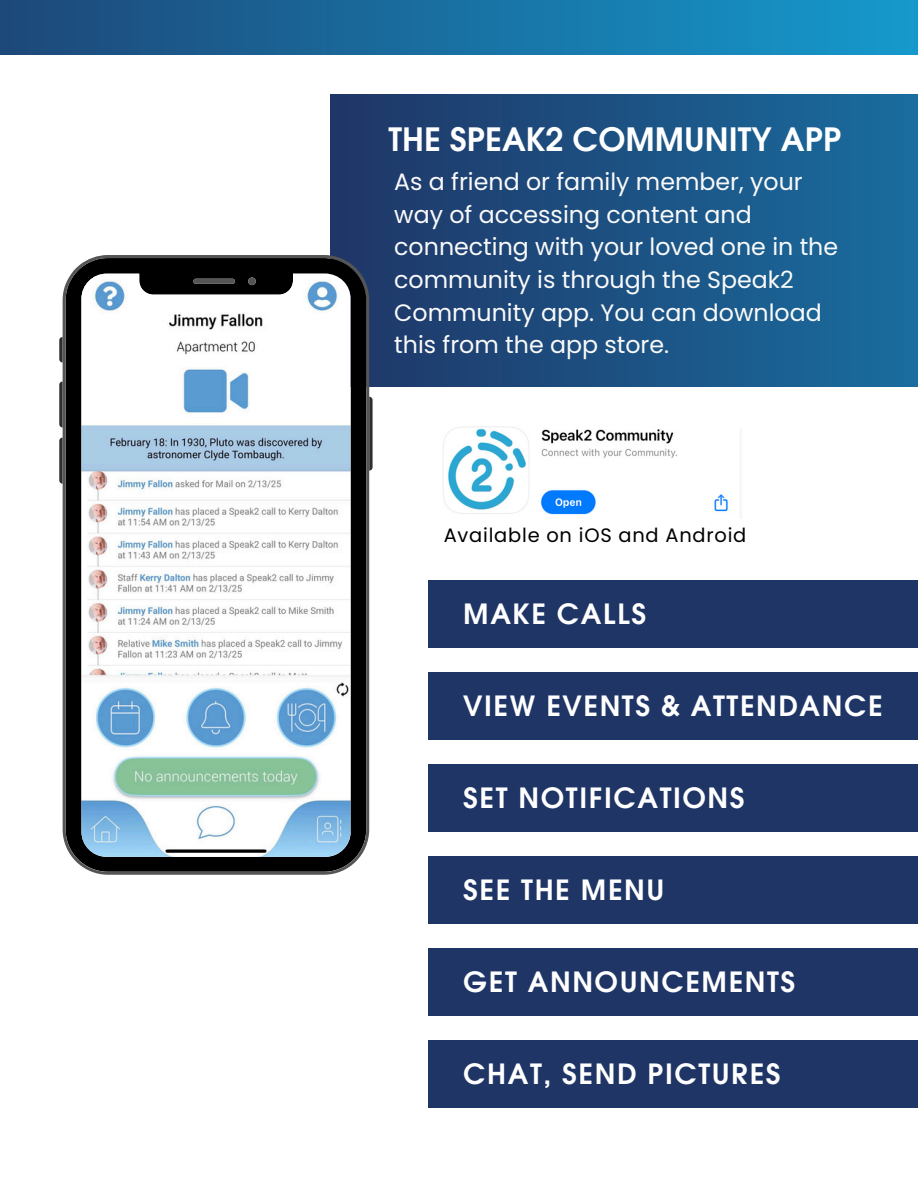
<style>
.page{position:relative;width:918px;height:1188px;background:#fff}
.page>*{position:absolute;margin:0;border:0;box-sizing:border-box;transform-origin:0 0}
.t1{font:700 32.25px "Evolventa";color:#fff}
.t2{font:700 27.9px "Evolventa";letter-spacing:.055em;color:#fff}
.t3{font:23.7px/32.7px "Poppins";color:#fafafa}
.t4{font:19.35px "Poppins";letter-spacing:.04em;color:#000}
</style>
<div class="page">
<div style="left:0;top:0;width:918px;height:55px;background:linear-gradient(to right,#1d4879,#1599cc)"></div>
<div style="left:428px;top:581px;width:490px;height:67px;background:#1f3566"></div>
<div style="left:428px;top:673px;width:490px;height:67px;background:#1f3566"></div>
<div style="left:428px;top:765px;width:490px;height:67px;background:#1f3566"></div>
<div style="left:428px;top:948px;width:490px;height:68px;background:#1f3566"></div>
<div style="left:428px;top:1040px;width:490px;height:68px;background:#1f3566"></div>
<div style="left:428px;top:856px;width:490px;height:68px;background:#1f3566"></div>
<div style="left:330px;top:95px;width:588px;height:149px;background:linear-gradient(to right,#1f3667,#1a6d9f)"></div>
<div style="left:330px;top:237px;width:588px;height:150px;background:linear-gradient(to right,#1f3667,#1a6d9f)"></div>
<svg style="left:59px;top:337px;width:4px;height:26px"></svg>
<svg style="left:59px;top:382px;width:4px;height:46px"></svg>
<svg style="left:59px;top:438px;width:4px;height:46px"></svg>
<svg style="left:369px;top:397px;width:4px;height:74px"></svg>
<svg style="left:63px;top:255px;width:306px;height:620px"></svg>
<img style="left:443px;top:426px;width:285px;height:89px">
<h2 class="t1" style="left:388px;top:125px;width:455px">THE SPEAK2 COMMUNITY APP</h2>
<h3 class="t3" style="left:394px;top:165px;width:445px">As a friend or family member, your way of accessing content and connecting with your loved one in the community is through the Speak2<br>Community app. You can download this from the app store.</h3>
<p class="t4" style="left:444px;top:522px;width:304px">Available on iOS and Android</p>
<h2 class="t2" style="left:463px;top:602px;width:184px">MAKE CALLS</h2>
<p class="t2" style="left:463px;top:694px;width:421px">VIEW EVENTS &amp; ATTENDANCE</p>
<p class="t2" style="left:463px;top:786px;width:283px">SET NOTIFICATIONS</p>
<h1 class="t2" style="left:463px;top:878px;width:203px">SEE THE MENU</h1>
<p class="t2" style="left:463px;top:970px;width:333px">GET ANNOUNCEMENTS</p>
<p class="t2" style="left:463px;top:1062px;width:319px">CHAT, SEND PICTURES</p>
</div>
